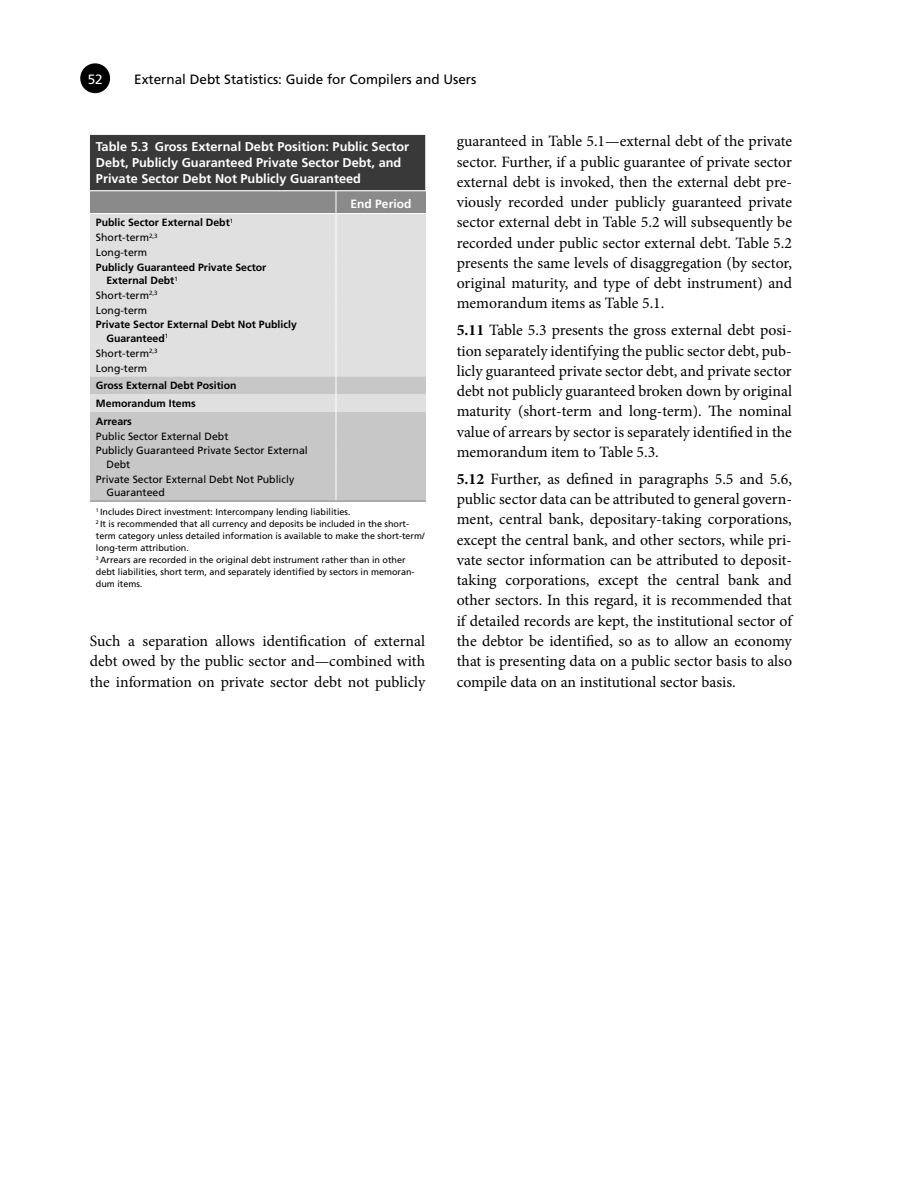
<style>
.page{position:relative;width:918px;height:1188px;background:#fff}
.page>*{position:absolute;margin:0;border:0;box-sizing:border-box;transform-origin:0 0}
.t1{font:15.75px/20.2px "Minion Pro";color:#000;text-align:justify}
.t2{font:13.5px "Frutiger LT Std";color:#000}
.t3{font:13.5px "Frutiger LT Std";color:#fff}
.t4{font:700 12.75px/15.8px "Frutiger LT Std";color:#fff}
.t5{font:700 12px "Frutiger LT Std";color:#fff}
.t6{font:700 10.5px/14.7px "Frutiger LT Std";color:#000}
.t7{font:10.5px/14.9px "Frutiger LT Std";color:#000}
.t8{font:9px/12px "Frutiger LT Std";color:#000}
.s1{font-weight:400}
.s2{font-weight:700}
</style>
<div class="page">
<div style="left:80px;top:63px;width:30px;height:30px;background:#000;border-radius:50%"></div>
<div style="left:90px;top:135px;width:335px;height:55px;background:#393939"></div>
<svg style="left:90px;top:191px;width:336px;height:310px;background:#d1d1d1"></svg>
<hr style="left:336px;top:471px;width:1px;height:30px;background:#fff">
<hr style="left:90px;top:501px;width:336px;height:1px;background:#808080">
<p class="t3" style="left:88px;top:73px;width:17px">52</p>
<p class="t2" style="left:134px;top:73px;width:344px">External Debt Statistics: Guide for Compilers and Users</p>
<p class="t4" style="left:96px;top:140px;width:315px">Table 5.3 Gross External Debt Position: Public Sector<br>Debt, Publicly Guaranteed Private Sector Debt, and<br>Private Sector Debt Not Publicly Guaranteed</p>
<p class="t5" style="left:351px;top:199px;width:62px">End Period</p>
<p class="t6" style="left:96px;top:216px;width:139px">Public Sector External Debt <sup>1<br></sup><span class="s1">Short-term</span> <sup>2,3<br></sup><span class="s1">Long-term</span></p>
<p class="t6" style="left:106px;top:261px;width:161px;line-height:13.5px;text-indent:-10px">Publicly Guaranteed Private Sector<br>External Debt <sup>1</sup></p>
<p class="t7" style="left:96px;top:289px;width:63px">Short-term <sup>2,3<br></sup>Long-term</p>
<p class="t6" style="left:106px;top:319px;width:192px;line-height:13.5px;text-indent:-10px">Private Sector External Debt Not Publicly<br>Guaranteed <sup>1</sup></p>
<p class="t7" style="left:96px;top:346px;width:63px">Short-term <sup>2,3<br></sup>Long-term</p>
<p class="t6" style="left:96px;top:378px;width:142px;line-height:17.9px">Gross External Debt Position<br>Memorandum Items<br>Arrears</p>
<p class="t7" style="left:96px;top:429px;width:213px">Public Sector External Debt<br>Publicly Guaranteed Private Sector External</p>
<p class="t7" style="left:96px;top:458px;width:200px;text-indent:10px">Debt<br>Private Sector External Debt Not Publicly</p>
<p class="t7" style="left:106px;top:486px;width:60px">Guaranteed</p>
<p class="t8" style="left:96px;top:507px;width:330px"><sup>1</sup> Includes Direct investment: Intercompany lending liabilities.<br><sup>2</sup> It is recommended that all currency and deposits be included in the short&shy;term category unless detailed information is available to make the short-term/ long-term attribution.<br><sup>3</sup> Arrears are recorded in the original debt instrument rather than in other debt liabilities, short term, and separately identified by sectors in memoran&shy;dum items.</p>
<p class="t1" style="left:90px;top:632px;width:337px">Such a separation allows identification of external debt owed by the public sector and—combined with the information on private sector debt not publicly</p>
<p class="t1" style="left:457px;top:133px;width:337px">guaranteed in Table 5.1 —external debt of the private sector. Further, if a public guarantee of private sector external debt is invoked, then the external debt pre&shy;viously recorded under publicly guaranteed private sector external debt in Table 5.2 will subsequently be recorded under public sector external debt. Table 5.2 presents the same levels of disaggregation (by sector, original maturity, and type of debt instrument) and memorandum items as Table 5.1 .</p>
<p class="t1" style="left:457px;top:322px;width:337px"><span class="s2">5.11</span> Table 5.3 presents the gross external debt posi&shy;tion separately identifying the public sector debt, pub&shy;licly guaranteed private sector debt, and private sector debt not publicly guaranteed broken down by original maturity (short-term and long-term). The nominal value of arrears by sector is separately identified in the memorandum item to Table 5.3 .</p>
<p class="t1" style="left:457px;top:470px;width:337px"><span class="s2">5.12</span> Further, as defined in paragraphs 5.5 and 5.6, public sector data can be attributed to general govern&shy;ment, central bank, depositary-taking corporations, except the central bank, and other sectors, while pri&shy;vate sector information can be attributed to deposit&shy;taking corporations, except the central bank and other sectors. In this regard, it is recommended that if detailed records are kept, the institutional sector of the debtor be identified, so as to allow an economy that is presenting data on a public sector basis to also compile data on an institutional sector basis.</p>
</div>
